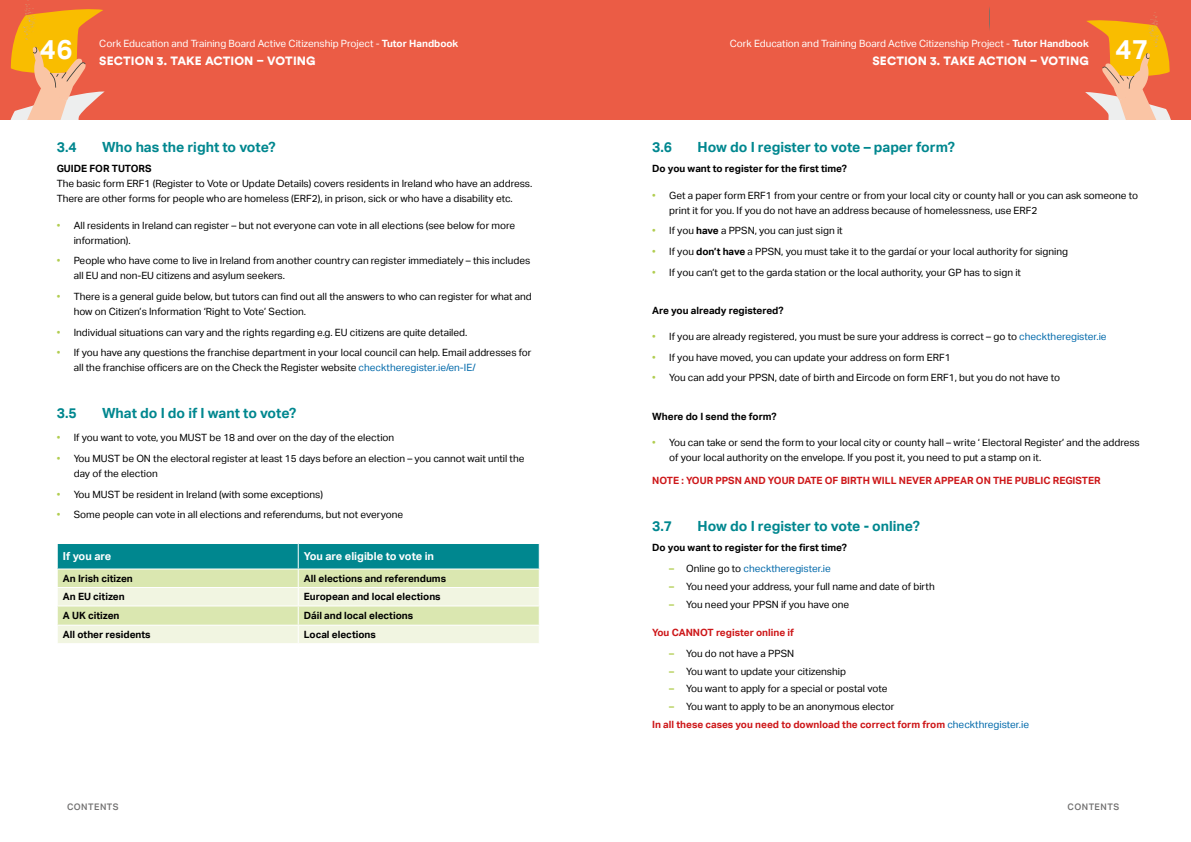
<style>
.page{position:relative;width:1191px;height:842px;background:#fff}
.page>*{position:absolute;margin:0;border:0;box-sizing:border-box;transform-origin:0 0}
.t1{font:700 27.4px "Aktiv Grotesk";color:#fff}
.t2{font:700 14px "Aktiv Grotesk";color:#00878f}
.t3{font:900 12px "Circular Pro TT";letter-spacing:.01em;color:#fff}
.t4{font:700 11px "Aktiv Grotesk";color:#fff}
.t5{font:10px/15px "Aktiv Grotesk";color:#000}
.t6{font:700 10px "Aktiv Grotesk";color:#000}
.t7{font:700 10px/17.8px "Aktiv Grotesk";color:#cd1719}
.t8{font:10px "Aktiv Grotesk";color:#fff}
.t9{font:10px "Aktiv Grotesk";color:#0069aa}
.t10{font:500 9px "Aktiv Grotesk";letter-spacing:.05em;color:#706f6f}
.s1{font-weight:700}
.s2{color:#b1cd50}
.s3{color:#0069aa}
.s4{font-weight:700;color:#b1cd50}
.s5{color:#000}
.s6{font-weight:400;color:#000}
.s7{font-weight:400;color:#0069aa}
</style>
<div class="page">
<div style="left:0;top:0;width:595px;height:120px;background:#eb5c45"></div>
<div style="left:595px;top:0;width:596px;height:120px;background:#eb5c45"></div>
<svg style="left:10px;top:4px;width:95px;height:116px"></svg>
<svg style="left:1085px;top:16px;width:86px;height:104px"></svg>
<svg style="left:989px;top:7px;width:1px;height:24px"></svg>
<svg style="left:57px;top:543px;width:483px;height:100px;background:#afd5bd"></svg>
<hr style="left:57px;top:568px;width:241px;height:1px;background:#fff">
<hr style="left:298px;top:568px;width:242px;height:1px;background:#fff">
<p class="t8" style="left:99px;top:38px;width:361px">Cork Education and Training Board Active Citizenship Project - <span class="s1">Tutor Handbook</span></p>
<p class="t3" style="left:99px;top:52px;width:218px">SECTION 3. TAKE ACTION – VOTING</p>
<p class="t8" style="left:729px;top:38px;width:361px">Cork Education and Training Board Active Citizenship Project - <span class="s1">Tutor Handbook</span></p>
<p class="t3" style="left:872px;top:52px;width:218px">SECTION 3. TAKE ACTION – VOTING</p>
<h1 class="t1" style="left:40px;top:33px;width:34px">46</h1>
<h1 class="t1" style="left:1115px;top:33px;width:34px">47</h1>
<h2 class="t2" style="left:57px;top:139px;width:22px">3.4</h2>
<h2 class="t2" style="left:102px;top:139px;width:175px">Who has the right to vote?</h2>
<p class="t6" style="left:57px;top:163px;width:96px">GUIDE FOR TUTORS</p>
<p class="t5" style="left:57px;top:176px;width:477px">The basic form ERF1 (Register to Vote or Update Details) covers residents in Ireland who have an address.<br>There are other forms for people who are homeless (ERF2), in prison, sick or who have a disability etc.</p>
<p class="t5" style="left:74px;top:218px;width:443px;text-indent:-17px"><span class="s2">•</span> All residents in Ireland can register – but not everyone can vote in all elections (see below for more information).</p>
<p class="t5" style="left:74px;top:253px;width:458px;text-indent:-17px"><span class="s2">•</span> People who have come to live in Ireland from another country can register immediately – this includes all EU and non-EU citizens and asylum seekers.</p>
<p class="t5" style="left:74px;top:289px;width:460px;text-indent:-17px"><span class="s2">•</span> There is a general guide below, but tutors can find out all the answers to who can register for what and how on Citizen’s Information ‘Right to Vote’ Section.</p>
<p class="t5" style="left:57px;top:325px;width:412px"><span class="s2">•</span> Individual situations can vary and the rights regarding e.g. EU citizens are quite detailed.</p>
<p class="t5" style="left:74px;top:345px;width:459px;text-indent:-17px"><span class="s2">•</span> If you have any questions the franchise department in your local council can help. Email addresses for all the franchise officers are on the Check the Register website <span class="s3">checktheregister.ie/en-IE/</span></p>
<h2 class="t2" style="left:57px;top:405px;width:22px">3.5</h2>
<h2 class="t2" style="left:102px;top:405px;width:196px">What do I do if I want to vote?</h2>
<p class="t5" style="left:57px;top:430px;width:339px"><span class="s2">•</span> If you want to vote, you MUST be 18 and over on the day of the election</p>
<p class="t5" style="left:74px;top:451px;width:452px;text-indent:-17px"><span class="s2">•</span> You MUST be ON the electoral register at least 15 days before an election – you cannot wait until the day of the election</p>
<p class="t5" style="left:57px;top:487px;width:268px"><span class="s2">•</span> You MUST be resident in Ireland (with some exceptions)</p>
<p class="t5" style="left:57px;top:507px;width:348px"><span class="s2">•</span> Some people can vote in all elections and referendums, but not everyone</p>
<p class="t4" style="left:63px;top:550px;width:50px">If you are</p>
<p class="t4" style="left:304px;top:550px;width:132px">You are eligible to vote in</p>
<p class="t6" style="left:63px;top:572px;width:71px">An Irish citizen</p>
<p class="t6" style="left:304px;top:572px;width:144px">All elections and referendums</p>
<p class="t6" style="left:63px;top:591px;width:63px">An EU citizen</p>
<p class="t6" style="left:304px;top:591px;width:138px">European and local elections</p>
<p class="t6" style="left:63px;top:610px;width:58px">A UK citizen</p>
<p class="t6" style="left:304px;top:610px;width:111px">Dáil and local elections</p>
<p class="t6" style="left:63px;top:629px;width:89px">All other residents</p>
<p class="t6" style="left:304px;top:629px;width:73px">Local elections</p>
<h2 class="t2" style="left:652px;top:139px;width:22px">3.6</h2>
<h2 class="t2" style="left:697px;top:139px;width:259px">How do I register to vote – paper form?</h2>
<p class="t6" style="left:652px;top:163px;width:196px">Do you want to register for the first time?</p>
<p class="t5" style="left:669px;top:188px;width:470px;text-indent:-17px"><span class="s2">•</span> Get a paper form ERF1 from your centre or from your local city or county hall or you can ask someone to print it for you. If you do not have an address because of homelessness, use ERF2</p>
<p class="t5" style="left:652px;top:223px;width:192px"><span class="s2">•</span> If you <span class="s1">have</span> a PPSN, you can just sign it</p>
<p class="t5" style="left:652px;top:244px;width:417px"><span class="s2">•</span> If you <span class="s1">don’t have</span> a PPSN, you must take it to the gardaí or your local authority for signing</p>
<p class="t5" style="left:652px;top:265px;width:370px"><span class="s2">•</span> If you can’t get to the garda station or the local authority, your GP has to sign it</p>
<p class="t6" style="left:652px;top:304px;width:133px">Are you already registered?</p>
<p class="t5" style="left:652px;top:329px;width:456px"><span class="s2">•</span> If you are already registered, you must be sure your address is correct – go to <span class="s3">checktheregister.ie</span></p>
<p class="t5" style="left:652px;top:350px;width:300px"><span class="s2">•</span> If you have moved, you can update your address on form ERF1</p>
<p class="t5" style="left:652px;top:370px;width:409px"><span class="s2">•</span> You can add your PPSN, date of birth and Eircode on form ERF1, but you do not have to</p>
<p class="t6" style="left:652px;top:410px;width:126px">Where do I send the form?</p>
<p class="t5" style="left:669px;top:435px;width:472px;text-indent:-17px"><span class="s2">•</span> You can take or send the form to your local city or county hall – write ‘ Electoral Register’ and the address of your local authority on the envelope. If you post it, you need to put a stamp on it.</p>
<p class="t7" style="left:652px;top:472px;width:450px">NOTE : YOUR PPSN AND YOUR DATE OF BIRTH WILL NEVER APPEAR ON THE PUBLIC REGISTER</p>
<h2 class="t2" style="left:652px;top:518px;width:22px">3.7</h2>
<h2 class="t2" style="left:697px;top:518px;width:224px">How do I register to vote - online?</h2>
<p class="t6" style="left:652px;top:542px;width:196px">Do you want to register for the first time?</p>
<p class="t9" style="left:669px;top:563px;width:163px"><span class="s4">–</span> <span class="s5">Online go to</span> checktheregister.ie</p>
<p class="t5" style="left:669px;top:579px;width:267px"><span class="s4">–</span> You need your address, your full name and date of birth</p>
<p class="t5" style="left:669px;top:597px;width:181px"><span class="s4">–</span> You need your PPSN if you have one</p>
<p class="t7" style="left:652px;top:624px;width:143px">You CANNOT register online if</p>
<p class="t5" style="left:669px;top:646px;width:126px"><span class="s4">–</span> You do not have a PPSN</p>
<p class="t5" style="left:669px;top:664px;width:178px"><span class="s4">–</span> You want to update your citizenship</p>
<p class="t5" style="left:669px;top:681px;width:220px"><span class="s4">–</span> You want to apply for a special or postal vote</p>
<p class="t7" style="left:652px;top:698px;width:378px;text-indent:17px"><span class="s2">–</span> <span class="s6">You want to apply to be an anonymous elector<br></span>In all these cases you need to download the correct form from <span class="s7">checkthregister.ie</span></p>
<p class="t10" style="left:67px;top:801px;width:53px">CONTENTS</p>
<p class="t10" style="left:1067px;top:801px;width:53px">CONTENTS</p>
</div>
